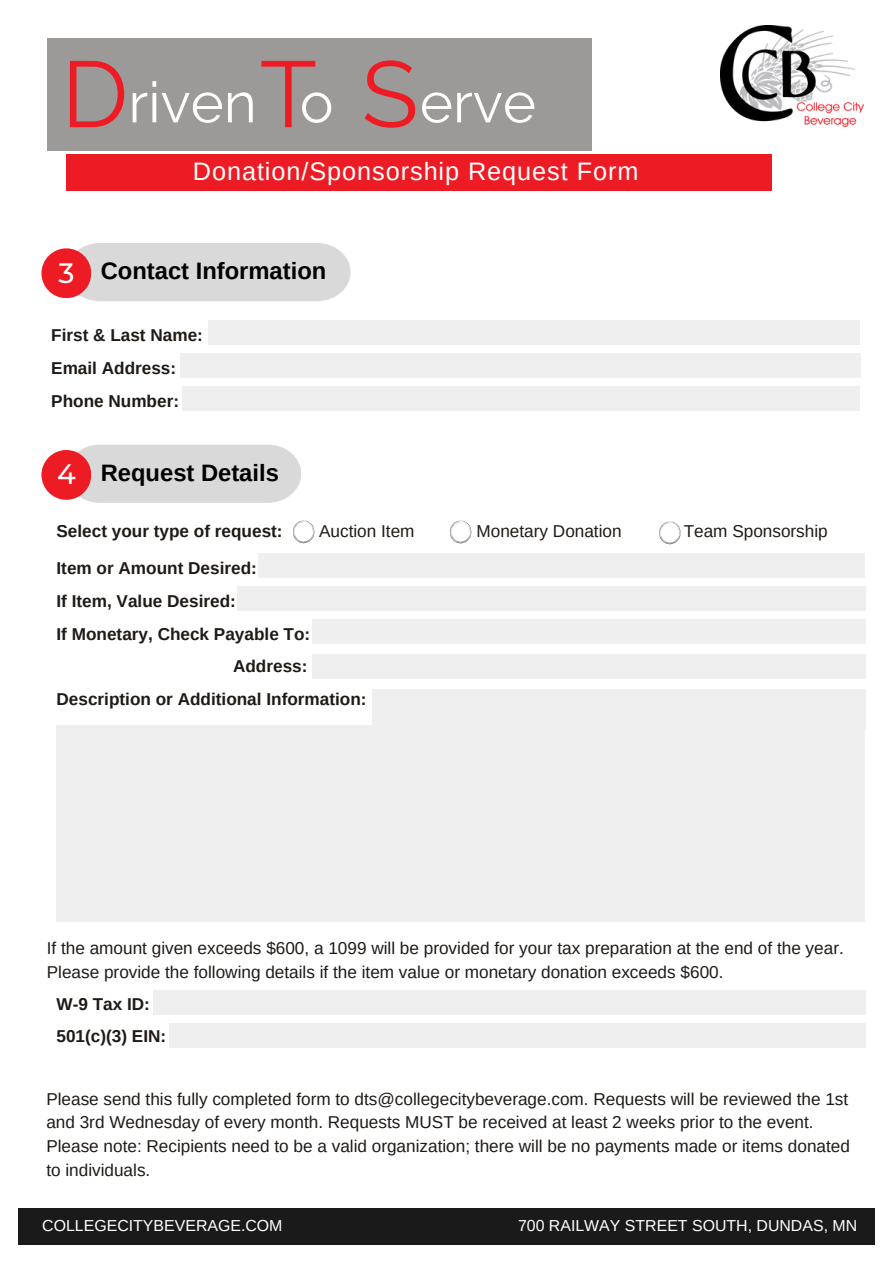
<style>
.page{position:relative;width:894px;height:1264px;background:#fff}
.page>*{position:absolute;margin:0;border:0;box-sizing:border-box;transform-origin:0 0}
.t1{font:93.3px "Raleway";color:#ed1c24}
.t2{font:56.4px "Raleway";color:#fff}
.t3{font:500 27.9px "Montserrat";color:#fff}
.t4{font:25.2px "Arimo";letter-spacing:.035em;color:#fff}
.t5{font:700 23.7px "Arimo";color:#000}
.t6{font:17.1px/23.7px "Arimo";color:#1f1a16}
.t7{font:700 17.1px/32.7px "Arimo";color:#1f1a16}
.t8{font:15.9px "Arimo";color:#fff}
</style>
<div class="page">
<div style="left:18px;top:1208px;width:856px;height:36px;background:#1a1a1a"></div>
<div style="left:71px;top:243px;width:279px;height:58px;background:#d9d9d9"></div>
<div style="left:41px;top:248px;width:50px;height:50px;background:#ed1c24;border-radius:50%"></div>
<div style="left:180px;top:353px;width:680px;height:25px;background:#efefef"></div>
<div style="left:182px;top:386px;width:677px;height:25px;background:#efefef"></div>
<div style="left:208px;top:320px;width:651px;height:25px;background:#efefef"></div>
<div style="left:71px;top:444px;width:230px;height:59px;background:#d9d9d9"></div>
<div style="left:41px;top:450px;width:50px;height:50px;background:#ed1c24;border-radius:50%"></div>
<div style="left:169px;top:1023px;width:696px;height:24px;background:#efefef"></div>
<div style="left:153px;top:989px;width:712px;height:25px;background:#efefef"></div>
<svg style="left:293px;top:520px;width:21px;height:23px"></svg>
<svg style="left:450px;top:521px;width:21px;height:22px"></svg>
<div style="left:238px;top:586px;width:627px;height:25px;background:#efefef"></div>
<div style="left:371px;top:689px;width:494px;height:40px;background:#efefef"></div>
<div style="left:258px;top:553px;width:607px;height:25px;background:#efefef"></div>
<div style="left:56px;top:725px;width:808px;height:197px;background:#efefef"></div>
<div style="left:312px;top:619px;width:553px;height:24px;background:#efefef"></div>
<div style="left:66px;top:154px;width:705px;height:36px;background:#ed1c24"></div>
<div style="left:47px;top:39px;width:544px;height:112px;background:#9c9a98"></div>
<img style="left:720px;top:26px;width:143px;height:100px">
<div style="left:312px;top:654px;width:553px;height:24px;background:#efefef"></div>
<svg style="left:659px;top:521px;width:21px;height:23px"></svg>
<p class="t1" style="left:62px;top:39px;width:68px">D</p>
<h5 class="t1" style="left:361px;top:39px;width:58px">S</h5>
<p class="t1" style="left:260px;top:39px;width:58px">T</p>
<p class="t2" style="left:128px;top:69px;width:130px">riven</p>
<p class="t2" style="left:419px;top:69px;width:118px">erve</p>
<p class="t4" style="left:193px;top:157px;width:447px">Donation/Sponsorship Request Form</p>
<p class="t2" style="left:300px;top:69px;width:35px">o</p>
<p class="t3" style="left:58px;top:256px;width:17px">3</p>
<p class="t5" style="left:101px;top:258px;width:227px">Contact Information</p>
<p class="t7" style="left:51px;top:319px;width:153px">First &amp; Last Name:<br>Email Address:<br>Phone Number:</p>
<h2 class="t3" style="left:57px;top:457px;width:20px">4</h2>
<h3 class="t5" style="left:101px;top:459px;width:180px">Request Details</h3>
<p class="t7" style="left:56px;top:515px;width:227px">Select your type of request:</p>
<h5 class="t6" style="left:319px;top:519px;width:97px">Auction Item</h5>
<h5 class="t6" style="left:476px;top:519px;width:146px">Monetary Donation</h5>
<h5 class="t6" style="left:683px;top:519px;width:145px">Team Sponsorship</h5>
<h2 class="t7" style="left:56px;top:552px;width:202px">Item or Amount Desired:</h2>
<h2 class="t7" style="left:56px;top:584px;width:181px">If Item, Value Desired:</h2>
<h2 class="t7" style="left:56px;top:617px;width:255px">If Monetary, Check Payable To:</h2>
<h2 class="t7" style="left:233px;top:650px;width:76px">Address:</h2>
<h2 class="t7" style="left:56px;top:682px;width:311px">Description or Additional Information:</h2>
<h5 class="t6" style="left:47px;top:936px;width:798px">If the amount given exceeds $600, a 1099 will be provided for your tax preparation at the end of the year.<br>Please provide the following details if the item value or monetary donation exceeds $600.</h5>
<p class="t7" style="left:56px;top:987px;width:111px">W-9 Tax ID:<br>501(c)(3) EIN:</p>
<p class="t6" style="left:46px;top:1086px;width:805px">Please send this fully completed form to dts@collegecitybeverage.com. Requests will be reviewed the 1st and 3rd Wednesday of every month. Requests MUST be received at least 2 weeks prior to the event.<br>Please note: Recipients need to be a valid organization; there will be no payments made or items donated to individuals.</p>
<p class="t8" style="left:42px;top:1216px;width:242px">COLLEGECITYBEVERAGE.COM</p>
<h1 class="t8" style="left:518px;top:1216px;width:340px">700 RAILWAY STREET SOUTH, DUNDAS, MN</h1>
</div>
